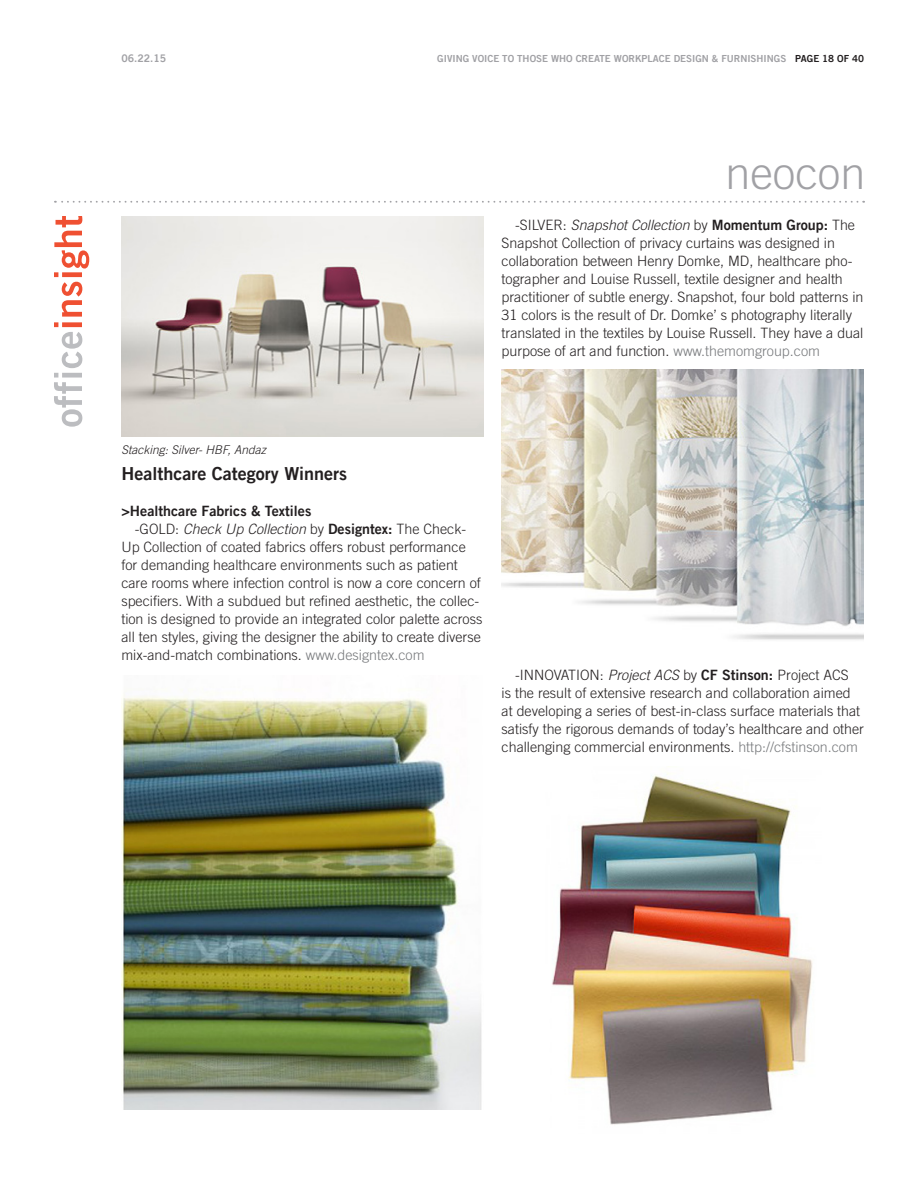
<style>
.page{position:relative;width:918px;height:1188px;background:#fff}
.page>*{position:absolute;margin:0;border:0;box-sizing:border-box;transform-origin:0 0}
.t1{font:300 45px "Trade Gothic LT Com";color:#a1a1a5}
.Feature_Subhead{font:18px "Trade Gothic LT Com Bd 2";color:#231f20}
.Feature_Text{font:300 14.25px/18px "Trade Gothic LT Com";color:#231f20}
.Feature_Subhead-2{font:14.25px "Trade Gothic LT Com Bd 2";color:#231f20}
.Captions{font:italic 300 12px "Trade Gothic LT Com";color:#231f20}
.t2{font:10.5px "Trade Gothic LT Com Bd 2";color:#a1a1a5}
.t3{font:9.75px "Trade Gothic LT Com Bd 2";color:#a1a1a5}
.s1{color:#231f20}
.s2{font-style:italic}
.s3{font-family:"Trade Gothic LT Com Bd 2";font-weight:400}
.s4{color:#76787b}
</style>
<div class="page">
<svg style="left:55px;top:201px;width:809px;height:2px"></svg>
<svg style="left:54px;top:216px;width:35px;height:211px"></svg>
<img style="left:121px;top:216px;width:363px;height:220px">
<img style="left:122px;top:695px;width:360px;height:415px">
<img style="left:502px;top:369px;width:362px;height:271px">
<img style="left:552px;top:773px;width:261px;height:352px">
<p class="t2" style="left:121px;top:52px;width:46px">06.22.15</p>
<p class="t3" style="left:437px;top:52px;width:428px">GIVING VOICE TO THOSE WHO CREATE WORKPLACE DESIGN &amp; FURNISHINGS <span class="s1">PAGE 18 OF 40</span></p>
<h1 class="t1" style="left:725px;top:146px;width:142px">neocon</h1>
<p class="Feature_Text" style="left:502px;top:216px;width:363px;text-indent:14px">-SILVER: <span class="s2">Snapshot Collection</span> by <span class="s3">Momentum Group:</span> The Snapshot Collection of privacy curtains was designed in collaboration between Henry Domke, MD, healthcare pho&shy;tographer and Louise Russell, textile designer and health practitioner of subtle energy. Snapshot, four bold patterns in 31 colors is the result of Dr. Domke’ s photography literally translated in the textiles by Louise Russell. They have a dual purpose of art and function. <span class="s4">www.themomgroup.com</span></p>
<p class="Captions" style="left:122px;top:443px;width:146px">Stacking: Silver- HBF, Andaz</p>
<p class="Feature_Subhead" style="left:121px;top:462px;width:227px">Healthcare Category Winners</p>
<p class="Feature_Subhead-2" style="left:121px;top:502px;width:191px">&gt;Healthcare Fabrics &amp; Textiles</p>
<p class="Feature_Text" style="left:121px;top:519px;width:363px;text-indent:14px">-GOLD: <span class="s2">Check Up Collection</span> by <span class="s3">Designtex:</span> The Check-Up Collection of coated fabrics offers robust performance for demanding healthcare environments such as patient care rooms where infection control is now a core concern of specifiers. With a subdued but refined aesthetic, the collec&shy;tion is designed to provide an integrated color palette across all ten styles, giving the designer the ability to create diverse mix-and-match combinations. <span class="s4">www.designtex.com</span></p>
<p class="Feature_Text" style="left:502px;top:666px;width:364px;text-indent:14px">-INNOVATION: <span class="s2">Project ACS</span> by <span class="s3">CF Stinson:</span> Project ACS<br>is the result of extensive research and collaboration aimed at developing a series of best-in-class surface materials that satisfy the rigorous demands of today’s healthcare and other challenging commercial environments. <span class="s4">http://cfstinson.com</span></p>
</div>
